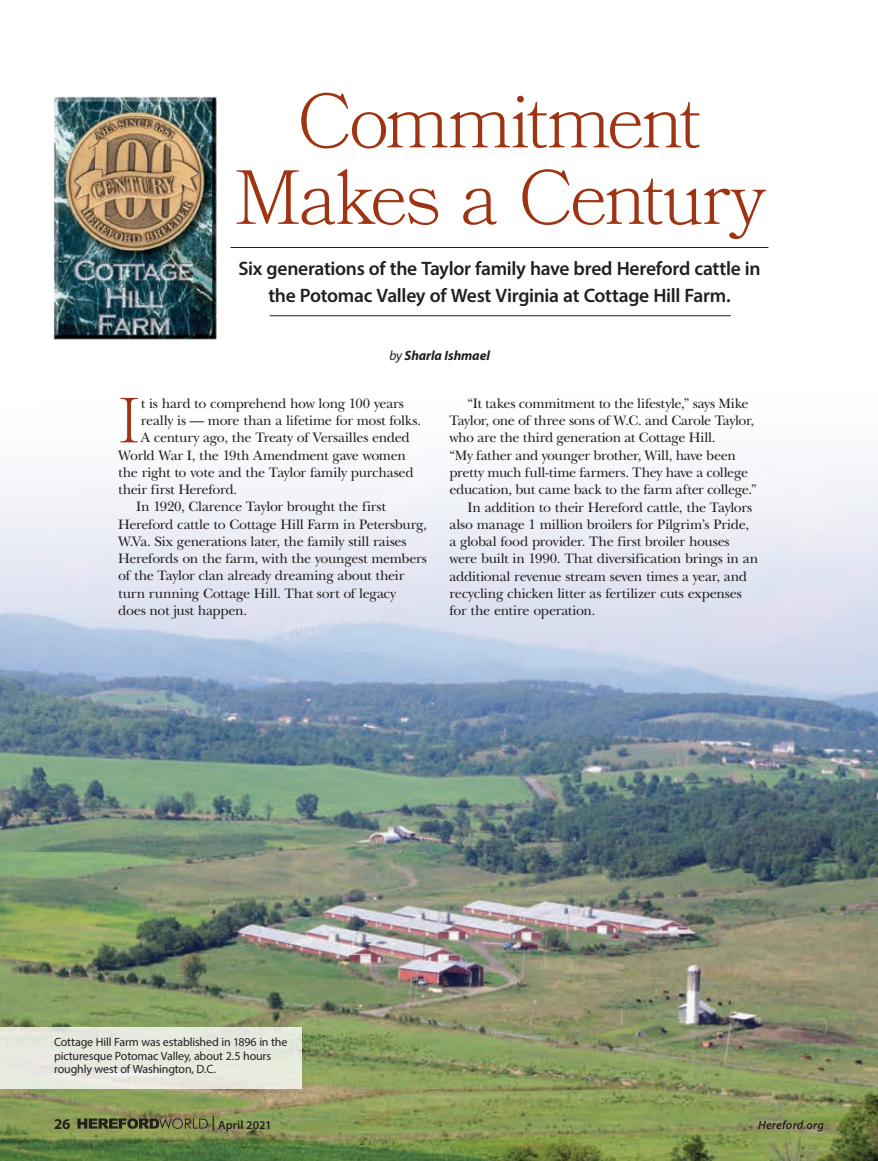
<style>
.page{position:relative;width:878px;height:1161px;background:#fff}
.page>*{position:absolute;margin:0;border:0;box-sizing:border-box;transform-origin:0 0}
.t1{font:300 76.5px/76.5px "Bookmania";letter-spacing:-.035em;color:#9f3413;text-align:center}
.t2{font:300 63.6px "Bookmania";color:#9f3413}
.t3{font:600 19.5px/27px "Myriad Pro";letter-spacing:-.015em;color:#231f20;text-align:center}
.t4{font:700 15px "Myriad Pro";color:#231f20}
.t5{font:14.25px "New Baskerville";letter-spacing:-.025em;color:#231f20}
.t6{font:italic 700 13.5px "Myriad Pro";letter-spacing:-.01em;color:#231f20}
.t7{font:12px/13.5px "Myriad Pro";letter-spacing:-.015em;color:#231f20}
.t8{font:italic 600 12px "Myriad Pro";letter-spacing:.015em;color:#231f20}
.t9{font:600 12px "Myriad Pro";letter-spacing:.005em;color:#231f20}
.s1{font-weight:400}
.s2{font-size:15px}
</style>
<div class="page">
<img style="left:0;top:247px;width:878px;height:914px">
<hr style="left:230px;top:247px;width:538px;height:1px;background:#231f20">
<hr style="left:269px;top:315px;width:461px;height:1px;background:#231f20">
<img style="left:47px;top:96px;width:174px;height:247px">
<div style="left:0;top:1027px;width:302px;height:62px;background:#e7e9de"></div>
<svg style="left:77px;top:1118px;width:131px;height:11px"></svg>
<h1 class="t1" style="left:234px;top:83px;width:533px">Commitment<br>Makes a Century</h1>
<h3 class="t3" style="left:238px;top:254px;width:523px">Six generations of the Taylor family have bred Hereford cattle in the Potomac Valley of West Virginia at Cottage Hill Farm.</h3>
<p class="t6" style="left:389px;top:347px;width:102px"><span class="s1">by</span> Sharla Ishmael</p>
<h2 class="t2" style="left:118px;top:383px;width:23px">I</h2>
<p class="t5" style="left:141px;top:395px;width:265px">t is hard to comprehend how long 100 years</p>
<p class="t5" style="left:141px;top:412px;width:282px">really is — more than a lifetime for most folks.</p>
<p class="t5" style="left:141px;top:429px;width:270px">A century ago, the Treaty of Versailles ended</p>
<p class="t5" style="left:118px;top:447px;width:289px">World War I, the 19th Amendment gave women</p>
<p class="t5" style="left:118px;top:464px;width:297px">the right to vote and the Taylor family purchased</p>
<p class="t5" style="left:118px;top:481px;width:120px">their first Hereford.</p>
<p class="t5" style="left:136px;top:499px;width:251px">In 1920, Clarence Taylor brought the first</p>
<p class="t5" style="left:118px;top:516px;width:310px">Hereford cattle to Cottage Hill Farm in Petersburg,</p>
<p class="t5" style="left:118px;top:533px;width:290px">W.Va. Six generations later, the family still raises</p>
<p class="t5" style="left:118px;top:550px;width:310px">Herefords on the farm, with the youngest members</p>
<p class="t5" style="left:118px;top:568px;width:288px">of the Taylor clan already dreaming about their</p>
<p class="t5" style="left:118px;top:585px;width:279px">turn running Cottage Hill. That sort of legacy</p>
<p class="t5" style="left:118px;top:602px;width:130px">does not just happen.</p>
<p class="t5" style="left:467px;top:395px;width:283px">“It takes commitment to the lifestyle,” says Mike</p>
<p class="t5" style="left:449px;top:412px;width:306px">Taylor, one of three sons of W.C. and Carole Taylor,</p>
<p class="t5" style="left:449px;top:430px;width:267px">who are the third generation at Cottage Hill.</p>
<p class="t5" style="left:449px;top:447px;width:288px">“My father and younger brother, Will, have been</p>
<p class="t5" style="left:449px;top:464px;width:300px">pretty much full-time farmers. They have a college</p>
<p class="t5" style="left:449px;top:481px;width:309px">education, but came back to the farm after college.”</p>
<p class="t5" style="left:467px;top:499px;width:286px">In addition to their Hereford cattle, the Taylors</p>
<p class="t5" style="left:449px;top:516px;width:301px">also manage 1 million broilers for Pilgrim’s Pride,</p>
<p class="t5" style="left:449px;top:533px;width:282px">a global food provider. The first broiler houses</p>
<p class="t5" style="left:449px;top:550px;width:310px">were built in 1990. That diversification brings in an</p>
<p class="t5" style="left:449px;top:568px;width:299px">additional revenue stream seven times a year, and</p>
<p class="t5" style="left:449px;top:585px;width:294px">recycling chicken litter as fertilizer cuts expenses</p>
<p class="t5" style="left:449px;top:602px;width:147px">for the entire operation.</p>
<p class="t7" style="left:54px;top:1035px;width:235px">Cottage Hill Farm was established in 1896 in the picturesque Potomac Valley, about 2.5 hours roughly west of Washington, D.C.</p>
<p class="t4" style="left:54px;top:1114px;width:18px">26</p>
<p class="t9" style="left:211px;top:1117px;width:62px"><span class="s2">|</span> April 2021</p>
<p class="t8" style="left:758px;top:1117px;width:67px">Hereford.org</p>
</div>
